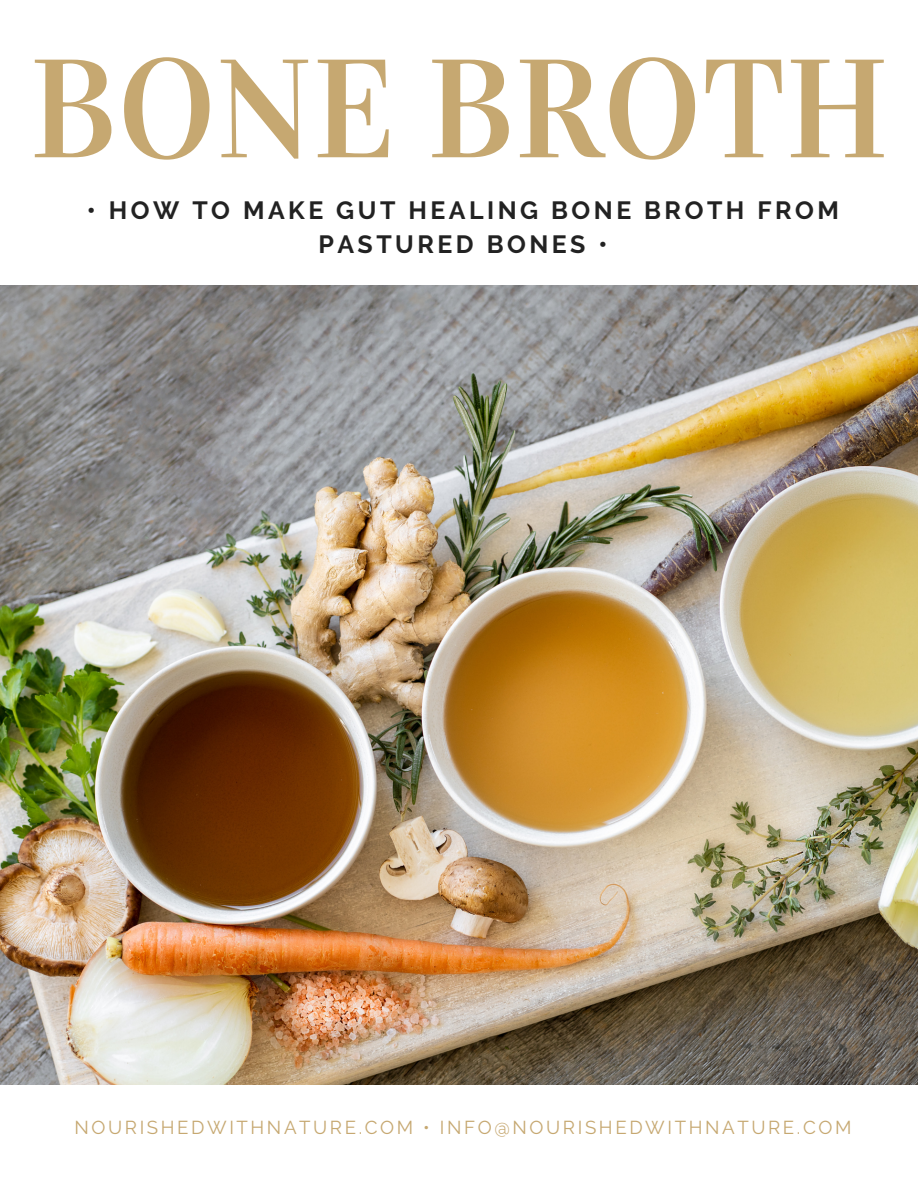
<style>
.page{position:relative;width:918px;height:1188px;background:#fff}
.page>*{position:absolute;margin:0;border:0;box-sizing:border-box;transform-origin:0 0}
.t1{font:140.1px "Vidaloka";color:#c6a871}
.t2{font:700 24.9px/33.8px "Raleway";letter-spacing:.14em;color:#222;text-align:center}
.t3{font:18.75px "Raleway";letter-spacing:.14em;color:#c6a871}
</style>
<div class="page">
<img style="left:0;top:286px;width:918px;height:799px">
<p class="t1" style="left:30px;top:26px;width:860px">BONE BROTH</p>
<p class="t2" style="left:87px;top:193px;width:754px">• HOW TO MAKE GUT HEALING BONE BROTH FROM<br>PASTURED BONES •</p>
<p class="t3" style="left:75px;top:1117px;width:778px">NOURISHEDWITHNATURE.COM • INFO@NOURISHEDWITHNATURE.COM</p>
</div>
